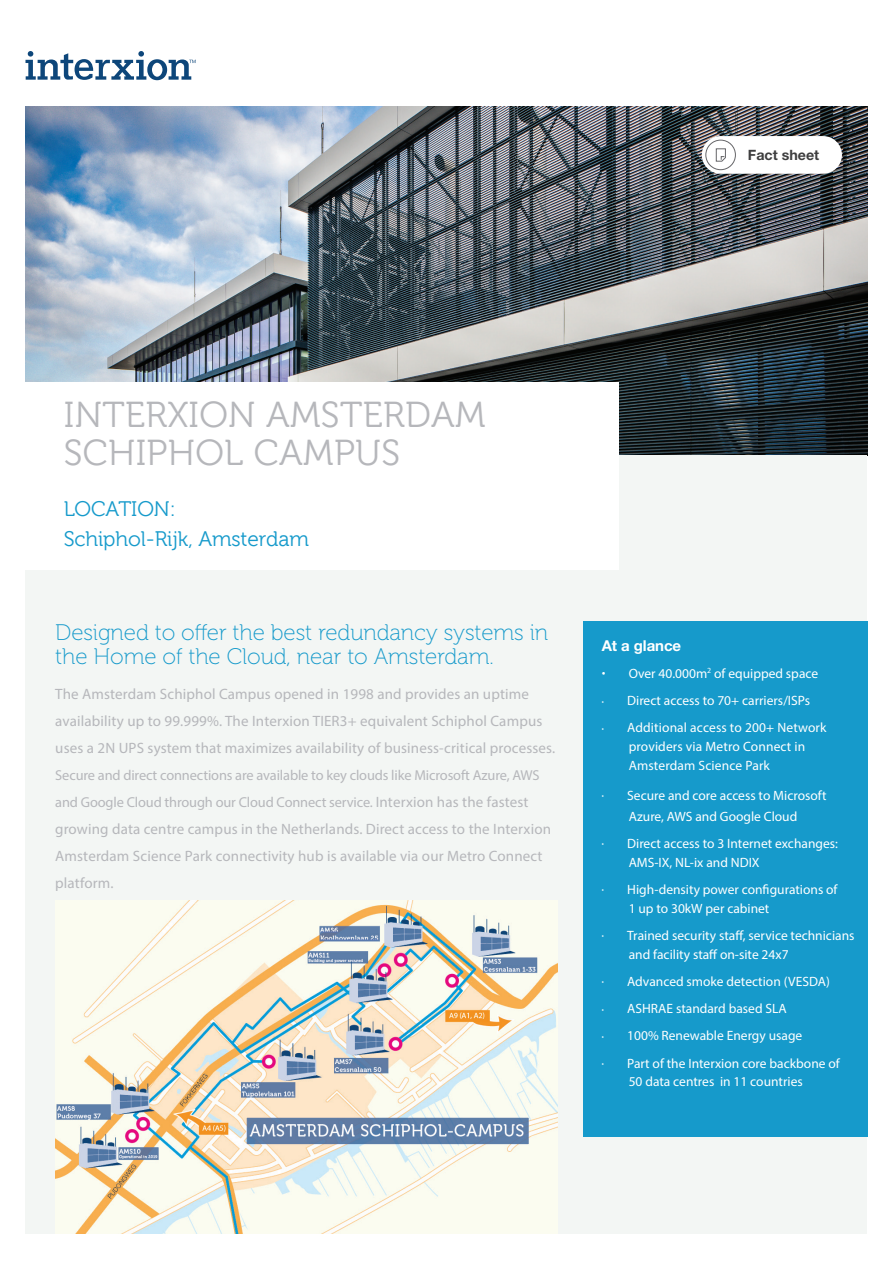
<style>
.page{position:relative;width:893px;height:1263px;background:#fff}
.page>*{position:absolute;margin:0;border:0;box-sizing:border-box;transform-origin:0 0}
.t1{font:36px/37.5px "Museo 300";letter-spacing:.01em;color:#b6b7bb}
.t2{font:22.5px/24px "Museo 100";letter-spacing:-.005em;color:#169acb}
.t3{font:21px/29.7px "Museo 300";letter-spacing:-.005em;color:#169acb}
.t4{font:15px/27px "Myriad Pro";letter-spacing:.01em;color:#b6b7bb}
.t5{font:700 15px "Helvetica Neue LT Std";letter-spacing:-.005em;color:#fff}
.t6{font:14.4px/27px "Myriad Pro";letter-spacing:-.01em;color:#b6b7bb}
.t7{font:700 14.25px "Helvetica Neue LT Std";color:#3e3e3f}
.t8{font:13.5px/18.8px "Myriad Pro";color:#fff}
.s1{font-size:15px}
.s2{font-family:"Helvetica Neue LT Std";font-weight:700;font-size:7.5px}
.s3{font-size:7.5px}
</style>
<div class="page">
<img style="left:26px;top:106px;width:841px;height:349px">
<div style="left:26px;top:455px;width:841px;height:778px;background:#f3f6f4"></div>
<div style="left:26px;top:383px;width:593px;height:187px;background:#fff"></div>
<svg style="left:26px;top:51px;width:170px;height:29px"></svg>
<div style="left:702px;top:136px;width:140px;height:38px;background:#fff;border-radius:19px"></div>
<div style="left:705px;top:140px;width:31px;height:30px;border:1px solid #656568;border-radius:50%"></div>
<svg style="left:716px;top:148px;width:10px;height:14px"></svg>
<div style="left:583px;top:621px;width:284px;height:515px;background:#169acb"></div>
<img style="left:55px;top:900px;width:502px;height:333px">
<p class="t7" style="left:748px;top:147px;width:73px">Fact sheet</p>
<h1 class="t1" style="left:64px;top:397px;width:423px">INTERXION AMSTERDAM<br>SCHIPHOL CAMPUS</h1>
<h3 class="t3" style="left:64px;top:494px;width:247px">LOCATION:<br>Schiphol-Rijk, Amsterdam</h3>
<h2 class="t2" style="left:55px;top:621px;width:494px">Designed to offer the best redundancy systems in the Home of the Cloud, near to Amsterdam.</h2>
<p class="t4" style="left:55px;top:681px;width:501px">The Amsterdam Schiphol Campus opened in 1998 and provides an uptime availability up to 99.999%. The Interxion TIER3+ equivalent Schiphol Campus uses a 2N UPS system that maximizes availability of business-critical processes.</p>
<p class="t6" style="left:55px;top:762px;width:486px">Secure and direct connections are available to key clouds like Microsoft Azure, AWS and Google Cloud through our Cloud Connect service. <span class="s1">Interxion has the fastest</span></p>
<p class="t4" style="left:55px;top:816px;width:497px">growing data centre campus in the Netherlands. Direct access to the Interxion<br>Amsterdam Science Park connectivity hub is available via our Metro Connect platform.</p>
<p class="t5" style="left:602px;top:636px;width:81px">At a glance</p>
<p class="t8" style="left:602px;top:664px;width:218px"><span class="s2">•</span> Over 40.000m<sup>2</sup> of equipped space</p>
<p class="t8" style="left:602px;top:691px;width:210px"><span class="s3">•</span> Direct access to 70+ carriers/ISPs</p>
<p class="t8" style="left:629px;top:718px;width:199px;text-indent:-27px"><span class="s3">•</span> Additional access to 200+ Network providers via Metro Connect in<br>Amsterdam Science Park</p>
<p class="t8" style="left:602px;top:784px;width:226px;line-height:21px;text-align:center"><span class="s3">•</span> Secure and core access to Microsoft<br>Azure, AWS and Google Cloud</p>
<p class="t8" style="left:629px;top:834px;width:211px;text-indent:-27px"><span class="s3">•</span> Direct access to 3 Internet exchanges:<br>AMS-IX, NL-ix and NDIX</p>
<p class="t8" style="left:629px;top:880px;width:210px;text-indent:-27px"><span class="s3">•</span> High-density power configurations of<br>1 up to 30kW per cabinet</p>
<p class="t8" style="left:629px;top:926px;width:227px;text-indent:-27px"><span class="s3">•</span> Trained security staff, service technicians and facility staff on-site 24x7</p>
<p class="t8" style="left:602px;top:972px;width:230px"><span class="s3">•</span> Advanced smoke detection (VESDA)</p>
<p class="t8" style="left:602px;top:999px;width:187px"><span class="s3">•</span> ASHRAE standard based SLA</p>
<p class="t8" style="left:602px;top:1026px;width:202px"><span class="s3">•</span> 100% Renewable Energy usage</p>
<p class="t8" style="left:629px;top:1053px;width:213px;text-indent:-27px"><span class="s3">•</span> Part of the Interxion core backbone of<br>50 data centres in 11 countries</p>
</div>
